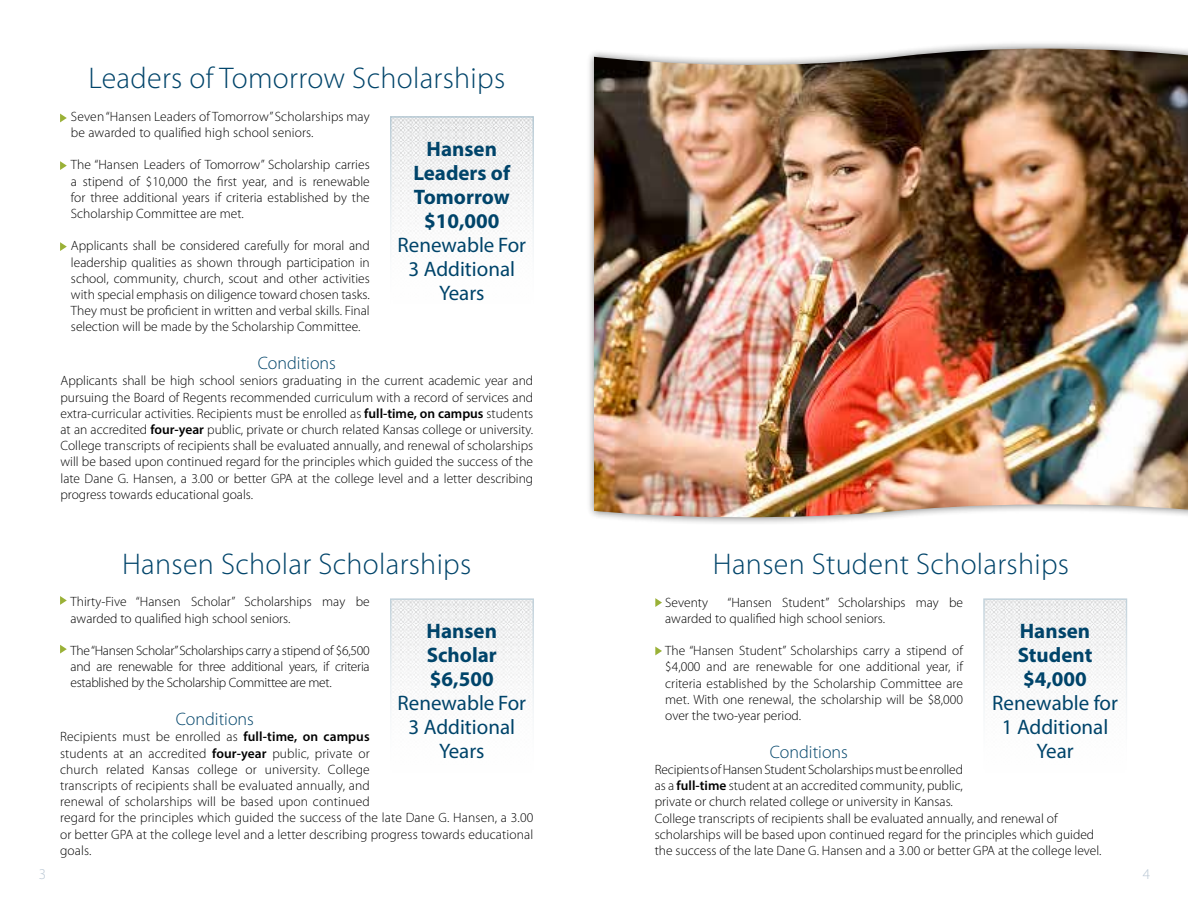
<style>
.page{position:relative;width:1188px;height:918px;background:#fff}
.page>*{position:absolute;margin:0;border:0;box-sizing:border-box;transform-origin:0 0}
.t1{font:300 30px "Myriad Pro";letter-spacing:.01em;color:#00446a}
.t2{font:21px/24px "Myriad Pro";color:#00446a;text-align:center}
.t3{font:700 21px/24px "Myriad Pro";color:#00446a;text-align:justify}
.t4{font:300 18px "Myriad Pro";color:#00446a}
.t5{font:300 15px "Myriad Pro";color:#b9c7d4}
.t6{font:300 13.5px/16.2px "Myriad Pro";color:#000}
.s1{font-weight:600}
</style>
<div class="page">
<img style="left:393px;top:119px;width:138px;height:113px">
<img style="left:393px;top:601px;width:138px;height:97px">
<img style="left:986px;top:601px;width:138px;height:97px">
<svg style="left:60px;top:114px;width:7px;height:8px"></svg>
<svg style="left:60px;top:161px;width:7px;height:9px"></svg>
<svg style="left:60px;top:242px;width:7px;height:9px"></svg>
<svg style="left:60px;top:596px;width:7px;height:9px"></svg>
<svg style="left:60px;top:645px;width:7px;height:9px"></svg>
<svg style="left:655px;top:598px;width:7px;height:9px"></svg>
<svg style="left:655px;top:647px;width:7px;height:8px"></svg>
<div style="left:586px;top:40px;width:602px;height:485px;background:#000;opacity:.5"></div>
<img style="left:594px;top:49px;width:594px;height:470px">
<h1 class="t1" style="left:89px;top:60px;width:418px">Leaders of Tomorrow Scholarships</h1>
<p class="t6" style="left:71px;top:108px;width:300px">Seven “Hansen Leaders of Tomorrow” Scholarships may be awarded to qualified high school seniors.</p>
<p class="t6" style="left:71px;top:157px;width:300px;text-align:justify">The “Hansen Leaders of Tomorrow” Scholarship carries a stipend of $10,000 the first year, and is renewable for three additional years if criteria established by the Scholarship Committee are met.</p>
<p class="t6" style="left:71px;top:238px;width:300px;text-align:justify">Applicants shall be considered carefully for moral and leadership qualities as shown through participation in school, community, church, scout and other activities with special emphasis on diligence toward chosen tasks.<br>They must be proficient in written and verbal skills. Final selection will be made by the Scholarship Committee.</p>
<h3 class="t4" style="left:258px;top:352px;width:80px">Conditions</h3>
<p class="t6" style="left:60px;top:373px;width:474px;text-align:justify">Applicants shall be high school seniors graduating in the current academic year and pursuing the Board of Regents recommended curriculum with a record of services and extra-curricular activities. Recipients must be enrolled as <span class="s1">full-time, on campus</span> students at an accredited <span class="s1">four-year</span> public, private or church related Kansas college or university.<br>College transcripts of recipients shall be evaluated annually, and renewal of scholarships will be based upon continued regard for the principles which guided the success of the late Dane G. Hansen, a 3.00 or better GPA at the college level and a letter describing progress towards educational goals.</p>
<h2 class="t3" style="left:413px;top:136px;width:98px;text-align:center">Hansen<br>Leaders of<br>Tomorrow $10,000</h2>
<h2 class="t2" style="left:398px;top:233px;width:130px">Renewable For<br>3 Additional<br>Years</h2>
<p class="t5" style="left:39px;top:865px;width:9px">3</p>
<h1 class="t1" style="left:122px;top:546px;width:351px">Hansen Scholar Scholarships</h1>
<p class="t6" style="left:71px;top:594px;width:301px">Thirty-Five “Hansen Scholar” Scholarships may be awarded to qualified high school seniors.</p>
<p class="t6" style="left:71px;top:642px;width:301px;text-align:justify">The “Hansen Scholar” Scholarships carry a stipend of $6,500 and are renewable for three additional years, if criteria established by the Scholarship Committee are met.</p>
<h3 class="t4" style="left:176px;top:708px;width:80px">Conditions</h3>
<p class="t6" style="left:60px;top:729px;width:475px">Recipients must be enrolled as <span class="s1">full-time, on campus<br></span>students at an accredited <span class="s1">four-year</span> public, private or<br>church related Kansas college or university. College<br>transcripts of recipients shall be evaluated annually, and<br>renewal of scholarships will be based upon continued<br>regard for the principles which guided the success of the late Dane G. Hansen, a 3.00 or better GPA at the college level and a letter describing progress towards educational goals.</p>
<h2 class="t3" style="left:427px;top:619px;width:72px">Hansen Scholar $6,500</h2>
<h2 class="t2" style="left:398px;top:691px;width:130px">Renewable For<br>3 Additional<br>Years</h2>
<h1 class="t1" style="left:713px;top:546px;width:358px">Hansen Student Scholarships</h1>
<p class="t6" style="left:665px;top:594px;width:299px;text-indent:62px">“Hansen Student” Scholarships may be awarded to qualified high school seniors.</p>
<p class="t6" style="left:665px;top:643px;width:299px;text-align:justify">The “Hansen Student” Scholarships carry a stipend of $4,000 and are renewable for one additional year, if criteria established by the Scholarship Committee are met. With one renewal, the scholarship will be $8,000 over the two-year period.</p>
<h3 class="t4" style="left:770px;top:741px;width:80px">Conditions</h3>
<p class="t6" style="left:655px;top:761px;width:448px">Recipients of Hansen Student Scholarships must be enrolled<br>as a <span class="s1">full-time</span> student at an accredited community, public,<br>private or church related college or university in Kansas.<br>College transcripts of recipients shall be evaluated annually, and renewal of scholarships will be based upon continued regard for the principles which guided the success of the late Dane G. Hansen and a 3.00 or better GPA at the college level.</p>
<p class="t6" style="left:665px;top:594px;width:44px">Seventy</p>
<h2 class="t3" style="left:1018px;top:619px;width:76px">Hansen Student $4,000</h2>
<h2 class="t2" style="left:992px;top:691px;width:127px">Renewable for<br>1 Additional<br>Year</h2>
<p class="t5" style="left:1143px;top:865px;width:9px">4</p>
</div>
